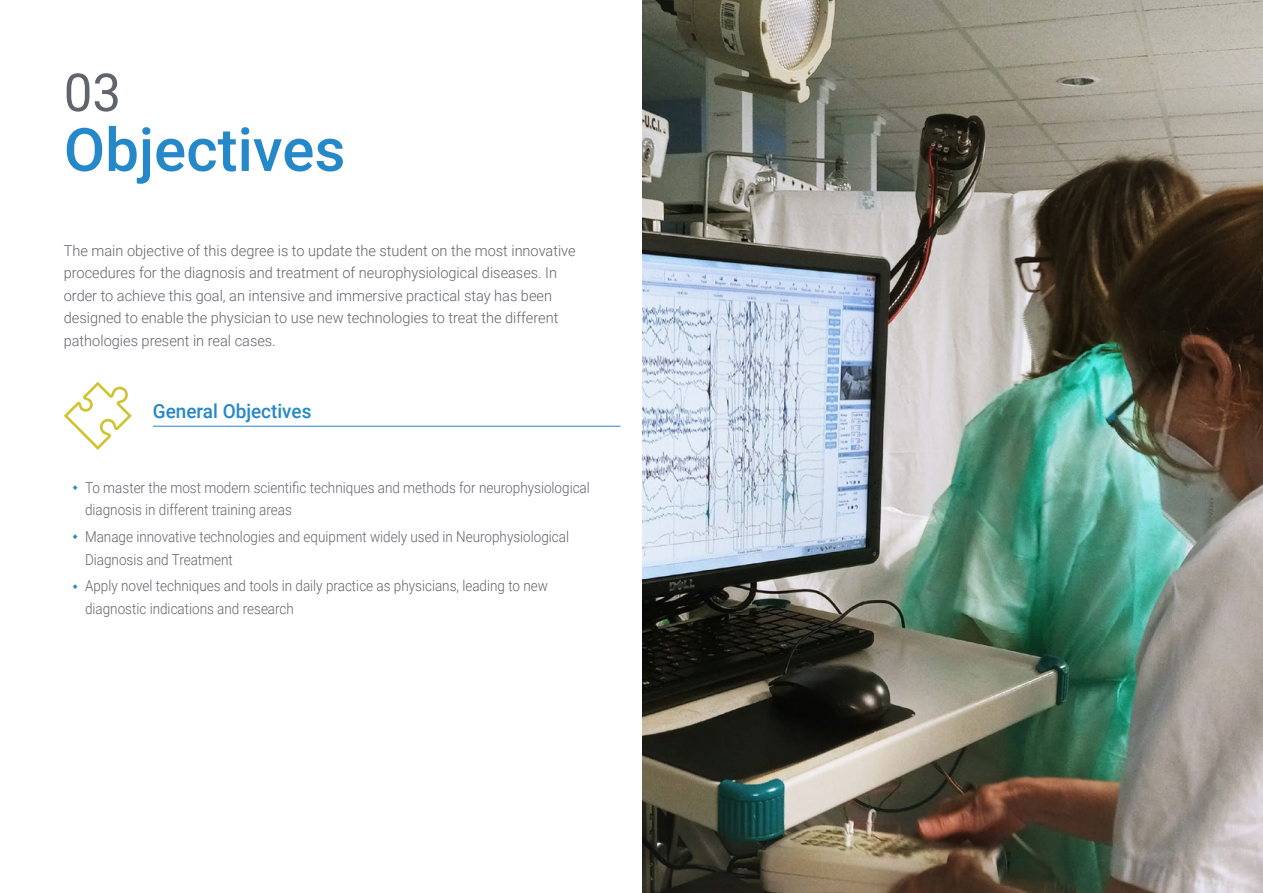
<style>
.page{position:relative;width:1263px;height:893px;background:#fff}
.page>*{position:absolute;margin:0;border:0;box-sizing:border-box;transform-origin:0 0}
.t1{font:500 60px "Roboto";color:#2488c9}
.t2{font:52.5px "Roboto";color:#61646a}
.t3{font:500 19.5px "Roboto";color:#2488c9}
.t4{font:300 15px/22.5px "Roboto";color:#61646a}
.t5{font:300 15px/22.5px "Roboto";color:#61646a;scale:.9 1}
</style>
<div class="page">
<img style="left:642px;top:0;width:621px;height:893px">
<hr style="left:153px;top:426px;width:468px;height:1px;background:#2488c9">
<svg style="left:64px;top:382px;width:68px;height:68px"></svg>
<h2 class="t2" style="left:64px;top:56px;width:59px">03</h2>
<h1 class="t1" style="left:64px;top:108px;width:283px">Objectives</h1>
<p class="t4" style="left:64px;top:239px;width:513px">The main objective of this degree is to update the student on the most innovative procedures for the diagnosis and treatment of neurophysiological diseases. In order to achieve this goal, an intensive and immersive practical stay has been designed to enable the physician to use new technologies to treat the different pathologies present in real cases.</p>
<h3 class="t3" style="left:153px;top:397px;width:160px">General Objectives</h3>
<p class="t5" style="left:85px;top:476px;width:562px">To master the most modern scientific techniques and methods for neurophysiological diagnosis in different training areas</p>
<p class="t5" style="left:85px;top:525px;width:539px">Manage innovative technologies and equipment widely used in Neurophysiological<br>Diagnosis and Treatment</p>
<p class="t5" style="left:85px;top:574px;width:516px">Apply novel techniques and tools in daily practice as physicians, leading to new diagnostic indications and research</p>
</div>
